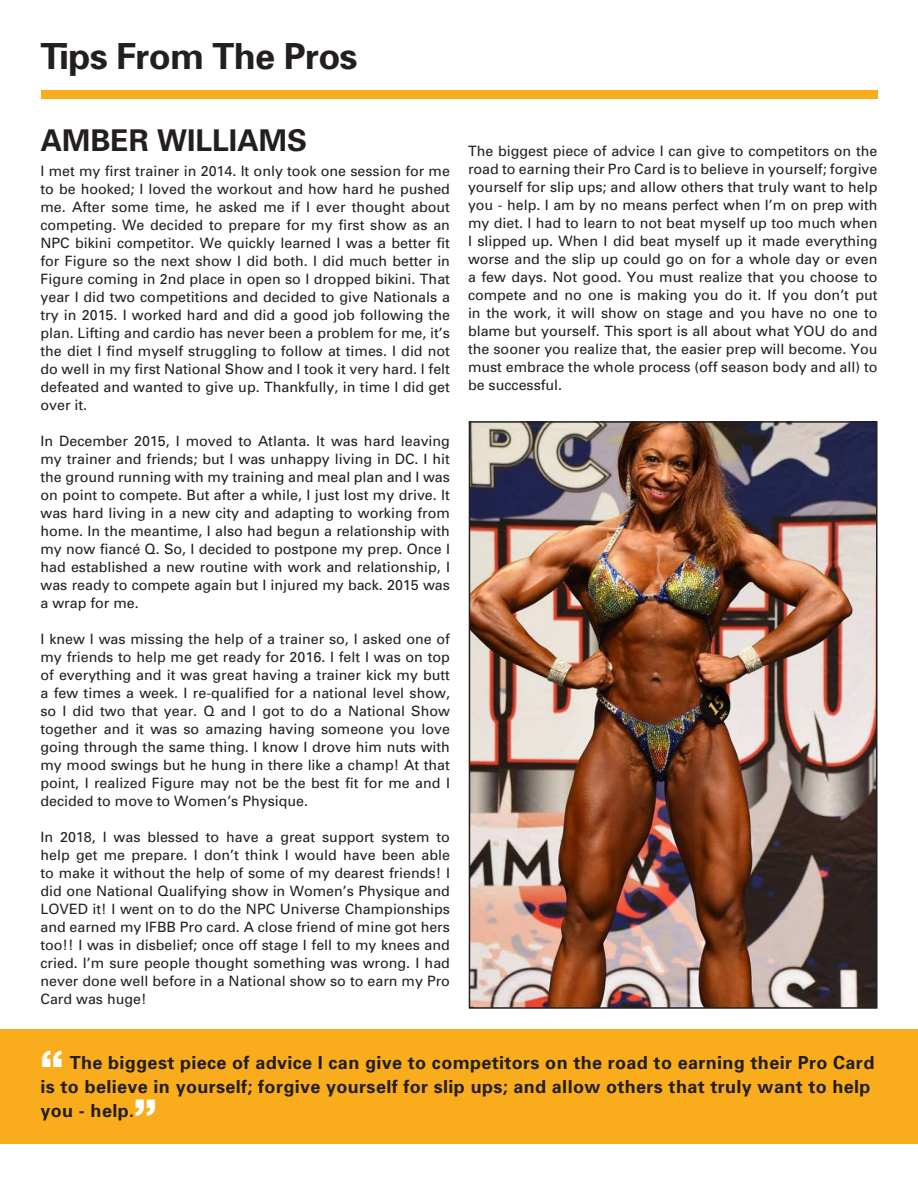
<style>
.page{position:relative;width:918px;height:1188px;background:#fff}
.page>*{position:absolute;margin:0;border:0;box-sizing:border-box;transform-origin:0 0}
.Body_Copy{font:900 45px "Helvetica";color:#fff}
.Headline{font:700 36px "Univers";letter-spacing:-.02em;color:#231f20}
.t1{font:700 30px "Univers";color:#231f20}
.Body_Copy-2{font:700 18px/24px "Univers";letter-spacing:.02em;color:#231f20}
.Body_Copy-3{font:14.25px/18px "Univers";color:#231f20;text-align:justify}
</style>
<div class="page">
<div style="left:0;top:1030px;width:918px;height:114px;background:#faad1c"></div>
<img style="left:472px;top:424px;width:403px;height:582px">
<div style="left:469px;top:421px;width:409px;height:588px;border:2px solid #231f20"></div>
<div style="left:41px;top:90px;width:837px;height:9px;background:#faad1c"></div>
<p class="Headline" style="left:40px;top:35px;width:319px">Tips From The Pros</p>
<p class="t1" style="left:40px;top:122px;width:268px">AMBER WILLIAMS</p>
<p class="Body_Copy-3" style="left:40px;top:162px;width:411px">I met my first trainer in 2014. It only took one session for me to be hooked; I loved the workout and how hard he pushed me. After some time, he asked me if I ever thought about competing. We decided to prepare for my first show as an NPC bikini competitor. We quickly learned I was a better fit for Figure so the next show I did both. I did much better in Figure coming in 2nd place in open so I dropped bikini. That year I did two competitions and decided to give Nationals a try in 2015. I worked hard and did a good job following the plan. Lifting and cardio has never been a problem for me, it’s the diet I find myself struggling to follow at times. I did not do well in my first National Show and I took it very hard. I felt defeated and wanted to give up. Thankfully, in time I did get over it.</p>
<p class="Body_Copy-3" style="left:40px;top:432px;width:411px">In December 2015, I moved to Atlanta. It was hard leaving my trainer and friends; but I was unhappy living in DC. I hit the ground running with my training and meal plan and I was on point to compete. But after a while, I just lost my drive. It was hard living in a new city and adapting to working from home. In the meantime, I also had begun a relationship with my now fiancé Q. So, I decided to postpone my prep. Once I had established a new routine with work and relationship, I was ready to compete again but I injured my back. 2015 was a wrap for me.</p>
<p class="Body_Copy-3" style="left:40px;top:630px;width:411px">I knew I was missing the help of a trainer so, I asked one of my friends to help me get ready for 2016. I felt I was on top of everything and it was great having a trainer kick my butt a few times a week. I re-qualified for a national level show, so I did two that year. Q and I got to do a National Show together and it was so amazing having someone you love going through the same thing. I know I drove him nuts with my mood swings but he hung in there like a champ! At that point, I realized Figure may not be the best fit for me and I decided to move to Women’s Physique.</p>
<p class="Body_Copy-3" style="left:40px;top:828px;width:411px">In 2018, I was blessed to have a great support system to help get me prepare. I don’t think I would have been able to make it without the help of some of my dearest friends! I did one National Qualifying show in Women’s Physique and LOVED it! I went on to do the NPC Universe Championships and earned my IFBB Pro card. A close friend of mine got hers too!! I was in disbelief; once off stage I fell to my knees and cried. I’m sure people thought something was wrong. I had never done well before in a National show so to earn my Pro Card was huge!</p>
<p class="Body_Copy-3" style="left:468px;top:142px;width:411px">The biggest piece of advice I can give to competitors on the road to earning their Pro Card is to believe in yourself; forgive yourself for slip ups; and allow others that truly want to help you - help. I am by no means perfect when I’m on prep with my diet. I had to learn to not beat myself up too much when I slipped up. When I did beat myself up it made everything worse and the slip up could go on for a whole day or even a few days. Not good. You must realize that you choose to compete and no one is making you do it. If you don’t put in the work, it will show on stage and you have no one to blame but yourself. This sport is all about what YOU do and the sooner you realize that, the easier prep will become. You must embrace the whole process (off season body and all) to be successful.</p>
<p class="Body_Copy" style="left:40px;top:1039px;width:24px">“</p>
<p class="Body_Copy-2" style="left:40px;top:1051px;width:835px;text-indent:29px">The biggest piece of advice I can give to competitors on the road to earning their Pro Card is to believe in yourself; forgive yourself for slip ups; and allow others that truly want to help you - help.</p>
<p class="Body_Copy" style="left:134px;top:1087px;width:24px">”</p>
</div>
